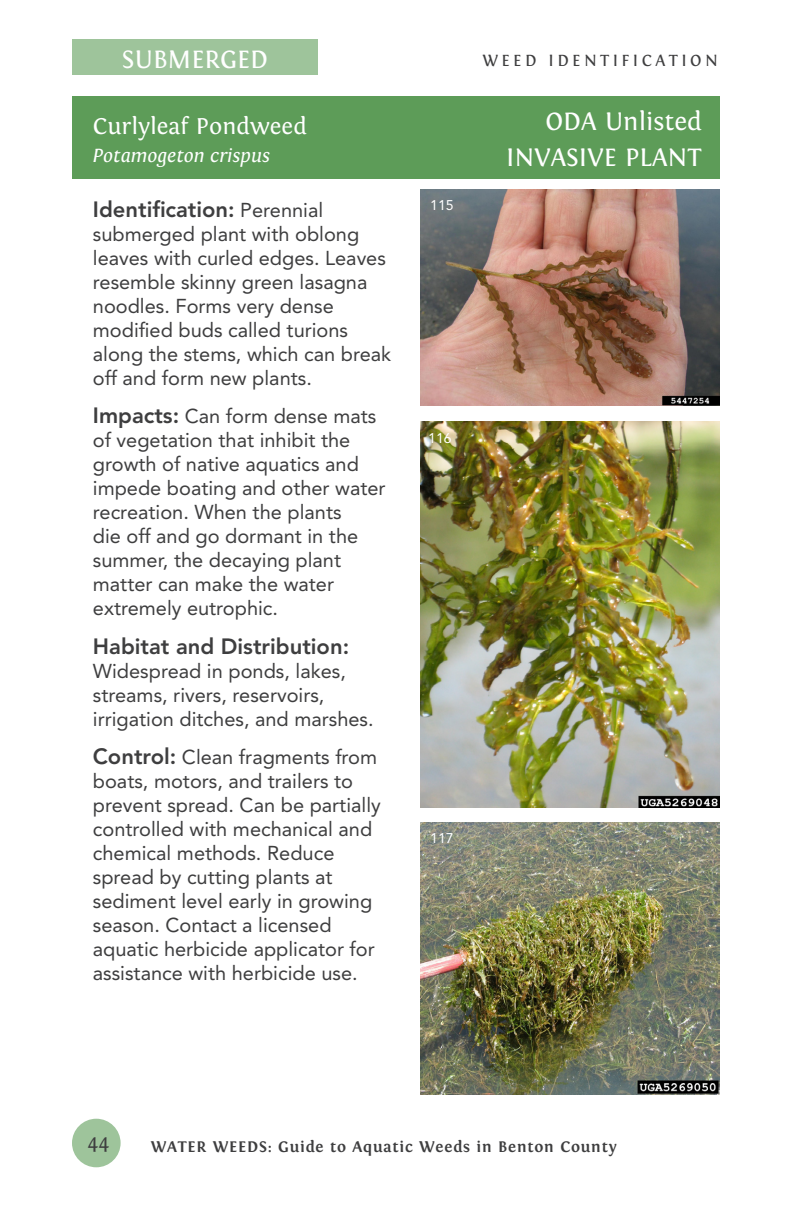
<style>
.page{position:relative;width:792px;height:1224px;background:#fff}
.page>*{position:absolute;margin:0;border:0;box-sizing:border-box;transform-origin:0 0}
.t1{font:26.4px "Fontin";color:#fff}
.Plant_name_-_frutige{font:24px "Fontin";color:#fff}
.Body_Text{font:800 22px "Avenir LT Std";color:#3e3e3f}
.t2{font:21.6px "Fontin";color:#3e3e3f}
.Body_Text-2{font:20px/24px "Avenir LT Std";color:#3e3e3f}
.Plant_name_-_frutige-2{font:italic 20px "Fontin";color:#fff}
.t3{font:17px "Fontin";letter-spacing:.2em;color:#3e3e3f}
.t4{font:700 16px "Fontin";letter-spacing:.05em;color:#3e3e3f}
.bullet{font:14px "Avenir LT Std";color:#fff}
.s1{font-weight:400;font-size:20px}
.s2{font-weight:800;font-size:22px}
</style>
<div class="page">
<div style="left:72px;top:96px;width:648px;height:83px;background:#5d9c58"></div>
<div style="left:72px;top:40px;width:246px;height:35px;background:#9ec49b"></div>
<div style="left:72px;top:1119px;width:49px;height:48px;background:#9ec49b;border-radius:50%"></div>
<img style="left:420px;top:189px;width:300px;height:217px">
<img style="left:420px;top:421px;width:300px;height:387px">
<img style="left:420px;top:822px;width:300px;height:273px">
<h1 class="t1" style="left:122px;top:44px;width:148px">SUBMERGED</h1>
<p class="t3" style="left:482px;top:51px;width:237px">WEED IDENTIFICATION</p>
<p class="Plant_name_-_frutige" style="left:93px;top:113px;width:215px">Curlyleaf Pondweed</p>
<p class="Plant_name_-_frutige-2" style="left:93px;top:144px;width:179px">Potamogeton crispus</p>
<p class="Body_Text" style="left:93px;top:196px;width:232px">Identification: <span class="s1">Perennial</span></p>
<p class="Body_Text-2" style="left:93px;top:222px;width:300px">submerged plant with oblong leaves with curled edges. Leaves resemble skinny green lasagna noodles. Forms very dense modified buds called turions along the stems, which can break off and form new plants.</p>
<p class="Body_Text-2" style="left:93px;top:404px;width:294px"><span class="s2">Impacts:</span> Can form dense mats of vegetation that inhibit the growth of native aquatics and impede boating and other water recreation. When the plants<br>die off and go dormant in the summer, the decaying plant matter can make the water extremely eutrophic.</p>
<p class="Body_Text" style="left:93px;top:633px;width:258px">Habitat and Distribution:</p>
<p class="Body_Text-2" style="left:93px;top:659px;width:282px">Widespread in ponds, lakes, streams, rivers, reservoirs, irrigation ditches, and marshes.</p>
<p class="Body_Text-2" style="left:93px;top:745px;width:289px"><span class="s2">Control:</span> Clean fragments from boats, motors, and trailers to prevent spread. Can be partially controlled with mechanical and chemical methods. Reduce spread by cutting plants at sediment level early in growing season. Contact a licensed aquatic herbicide applicator for assistance with herbicide use.</p>
<p class="bullet" style="left:430px;top:197px;width:25px">115</p>
<p class="bullet" style="left:428px;top:430px;width:25px">116</p>
<p class="bullet" style="left:430px;top:830px;width:25px">117</p>
<p class="t1" style="left:545px;top:107px;width:158px">ODA Unlisted</p>
<p class="t1" style="left:506px;top:143px;width:197px">INVASIVE PLANT</p>
<p class="t2" style="left:88px;top:1131px;width:23px">44</p>
<p class="t4" style="left:151px;top:1138px;width:467px">WATER WEEDS: Guide to Aquatic Weeds in Benton County</p>
</div>
